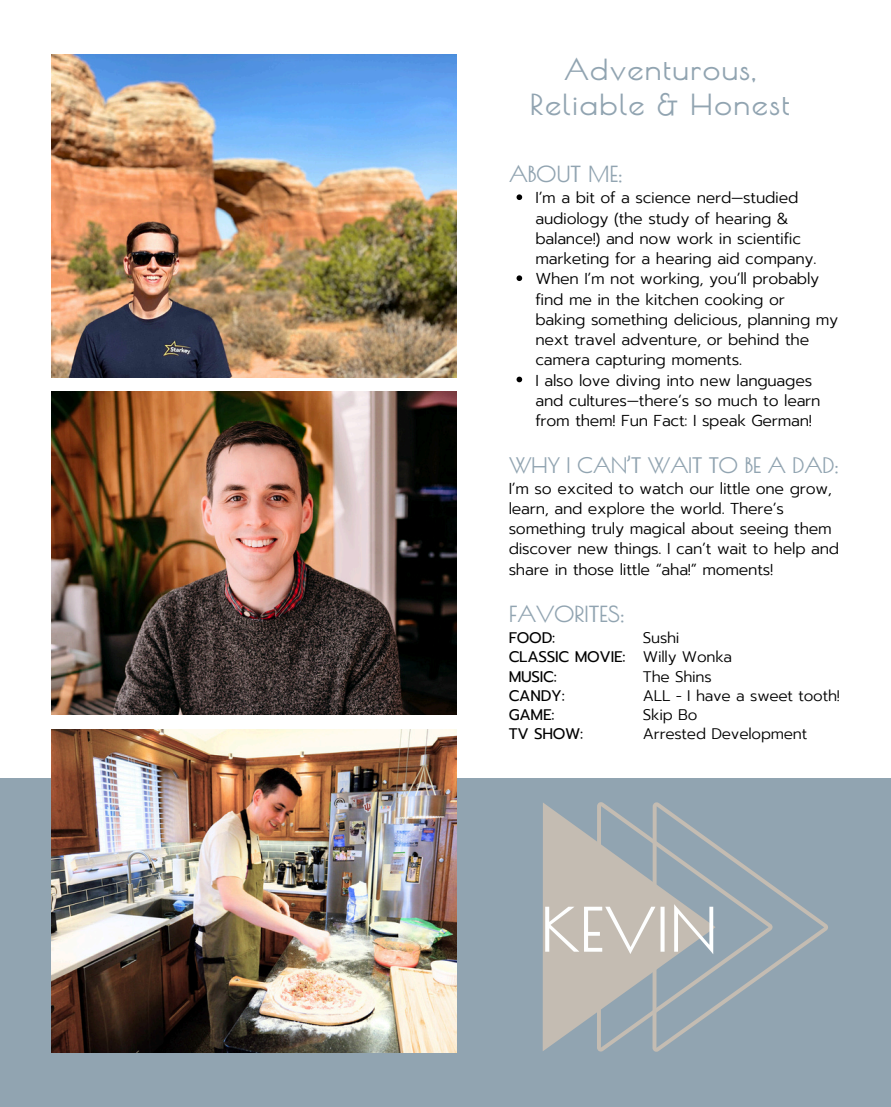
<style>
.page{position:relative;width:891px;height:1107px;background:#fff}
.page>*{position:absolute;margin:0;border:0;box-sizing:border-box;transform-origin:0 0}
.t1{font:700 60px "Poiret One";letter-spacing:.005em;color:#feffff}
.t2{font:700 28.5px/34.8px "Poiret One";letter-spacing:.05em;color:#91a4b1;text-align:center}
.t3{font:700 21.75px "Poiret One";letter-spacing:-.015em;color:#91a4b1}
.t4{font:700 21px "Poiret One";letter-spacing:-.025em;color:#91a4b1}
.t5{font:300 15.75px/20.2px "Prompt";letter-spacing:-.015em;color:#000}
.t6{font:300 15.3px "Prompt";letter-spacing:-.015em;color:#000}
.t7{font:15.3px/19.2px "Prompt";letter-spacing:-.015em;color:#000}
</style>
<div class="page">
<div style="left:0;top:779px;width:891px;height:328px;background:#91a4b1"></div>
<img style="left:52px;top:729px;width:405px;height:323px">
<img style="left:52px;top:392px;width:405px;height:323px">
<img style="left:52px;top:54px;width:405px;height:323px">
<svg style="left:543px;top:803px;width:54px;height:248px;background:#bcb8b1"></svg>
<svg style="left:597px;top:802px;width:56px;height:250px;fill:#c4bcb2"></svg>
<svg style="left:653px;top:802px;width:175px;height:250px"></svg>
<svg style="left:517px;top:194px;width:5px;height:6px"></svg>
<svg style="left:517px;top:275px;width:5px;height:6px"></svg>
<svg style="left:517px;top:377px;width:5px;height:5px"></svg>
<h4 class="t2" style="left:530px;top:52px;width:261px">Adventurous,<br>Reliable &amp; Honest</h4>
<h2 class="t3" style="left:509px;top:161px;width:116px">ABOUT ME:</h2>
<h3 class="t5" style="left:535px;top:188px;width:282px">I’m a bit of a science nerd—studied audiology (the study of hearing &amp; balance!) and now work in scientific marketing for a hearing aid company.</h3>
<p class="t5" style="left:535px;top:269px;width:304px">When I’m not working, you’ll probably find me in the kitchen cooking or baking something delicious, planning my next travel adventure, or behind the camera capturing moments.</p>
<p class="t5" style="left:535px;top:370px;width:287px">I also love diving into new languages and cultures—there’s so much to learn from them! Fun Fact: I speak German!</p>
<p class="t4" style="left:509px;top:453px;width:332px">WHY I CAN’T WAIT TO BE A DAD:</p>
<p class="t5" style="left:509px;top:478px;width:332px">I’m so excited to watch our little one grow, learn, and explore the world. There’s something truly magical about seeing them discover new things. I can’t wait to help and share in those little “aha!” moments!</p>
<p class="t3" style="left:509px;top:601px;width:118px">FAVORITES:</p>
<p class="t7" style="left:509px;top:629px;width:118px">FOOD:<br>CLASSIC MOVIE:<br>MUSIC:<br>CANDY:<br>GAME:<br>TV SHOW:</p>
<p class="t6" style="left:643px;top:627px;width:38px">Sushi</p>
<p class="t6" style="left:643px;top:646px;width:91px">Willy Wonka</p>
<p class="t6" style="left:643px;top:665px;width:70px">The Shins</p>
<p class="t6" style="left:643px;top:684px;width:198px">ALL - I have a sweet tooth!</p>
<p class="t6" style="left:643px;top:703px;width:56px">Skip Bo</p>
<p class="t6" style="left:643px;top:722px;width:166px">Arrested Development</p>
<p class="t1" style="left:541px;top:894px;width:179px">KEVIN</p>
</div>
